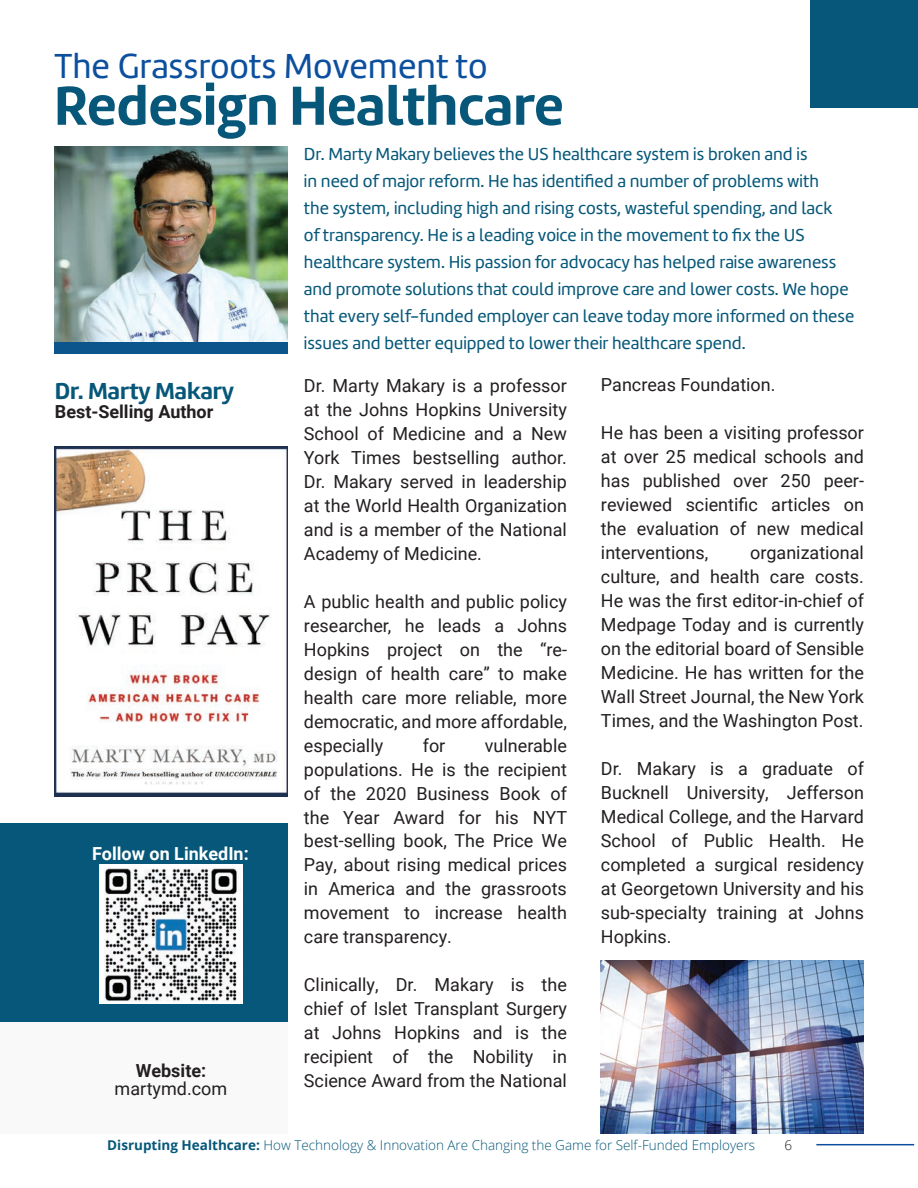
<style>
.page{position:relative;width:918px;height:1188px;background:#fff}
.page>*{position:absolute;margin:0;border:0;box-sizing:border-box;transform-origin:0 0}
.t1{font:700 57px "Marine";color:#065779}
.t2{font:36px "Marine";color:#0c4f9e}
.t3{font:700 24px "Marine";color:#065779}
.t4{font:18px/24px "Roboto";color:#231f20;text-align:justify}
.t5{font:18px/27px "Marine";color:#065779}
.t6{font:700 18px "Roboto";color:#231f20}
.t7{font:700 18px "Roboto";color:#fff}
.t8{font:300 13.5px "Open Sans";color:#065779}
.t9{font:300 13.5px "Open Sans";color:#231f20}
.s1{font-weight:700}
</style>
<div class="page">
<div style="left:0;top:1022px;width:288px;height:112px;background:#f9f9f9"></div>
<hr style="left:816px;top:1144px;width:98px;height:1px;background:#0c4f9e">
<div style="left:810px;top:0;width:108px;height:108px;background:#065779"></div>
<div style="left:0;top:824px;width:288px;height:198px;background:#065779"></div>
<img style="left:54px;top:446px;width:234px;height:351px">
<img style="left:54px;top:147px;width:234px;height:195px">
<div style="left:54px;top:342px;width:234px;height:11px;background:#0b558c"></div>
<img style="left:100px;top:865px;width:142px;height:139px">
<img style="left:601px;top:960px;width:263px;height:174px">
<h2 class="t2" style="left:54px;top:43px;width:435px">The Grassroots Movement to</h2>
<h1 class="t1" style="left:54px;top:68px;width:511px">Redesign Healthcare</h1>
<h3 class="t3" style="left:55px;top:376px;width:181px">Dr. Marty Makary</h3>
<p class="t6" style="left:55px;top:399px;width:160px">Best-Selling Author</p>
<p class="t7" style="left:92px;top:841px;width:158px">Follow on LinkedIn:</p>
<p class="t6" style="left:136px;top:1058px;width:72px">Website:</p>
<p class="t4" style="left:115px;top:1076px;width:114px">martymd.com</p>
<p class="t5" style="left:304px;top:140px;width:552px">Dr. Marty Makary believes the US healthcare system is broken and is<br>in need of major reform. He has identified a number of problems with<br>the system, including high and rising costs, wasteful spending, and lack<br>of transparency. He is a leading voice in the movement to fix the US healthcare system. His passion for advocacy has helped raise awareness and promote solutions that could improve care and lower costs. We hope that every self-funded employer can leave today more informed on these issues and better equipped to lower their healthcare spend.</p>
<p class="t4" style="left:304px;top:373px;width:265px;text-align:left">Dr. Marty Makary is a professor at the Johns Hopkins University<br>School of Medicine and a New<br>York Times bestselling author.<br>Dr. Makary served in leadership at the World Health Organization and is a member of the National<br>Academy of Medicine.</p>
<p class="t4" style="left:304px;top:588px;width:265px">A public health and public policy researcher, he leads a Johns Hopkins project on the “re&shy;design of health care” to make health care more reliable, more democratic, and more affordable, especially</p>
<p class="t4" style="left:601px;top:372px;width:173px">Pancreas Foundation.</p>
<p class="t4" style="left:601px;top:420px;width:265px">He has been a visiting professor at over 25 medical schools and has published over 250 peer&shy;reviewed scientific articles on the evaluation of new medical interventions,</p>
<p class="t4" style="left:601px;top:540px;width:265px;text-align:left;text-indent:149px">organizational culture, and health care costs.<br>He was the first editor-in-chief of<br>Medpage Today and is currently on the editorial board of Sensible<br>Medicine. He has written for the<br>Wall Street Journal, the New York<br>Times, and the Washington Post.</p>
<p class="t4" style="left:601px;top:756px;width:265px">Dr. Makary is a graduate of Bucknell University, Jefferson Medical College, and the Harvard School of Public Health. He completed a surgical residency at Georgetown University and his sub-specialty training at Johns Hopkins.</p>
<p class="t4" style="left:423px;top:732px;width:24px">for</p>
<p class="t4" style="left:304px;top:732px;width:265px;text-indent:181px">vulnerable populations. He is the recipient of the 2020 Business Book of the Year Award for his NYT best-selling book, The Price We Pay, about rising medical prices in America and the grassroots movement to increase health care transparency.</p>
<p class="t4" style="left:304px;top:972px;width:265px">Clinically, Dr. Makary is the chief of Islet Transplant Surgery at Johns Hopkins and is the recipient of the Nobility in Science Award from the National</p>
<p class="t8" style="left:107px;top:1136px;width:649px"><span class="s1">Disrupting Healthcare:</span> How Technology &amp; Innovation Are Changing the Game for Self-Funded Employers</p>
<p class="t9" style="left:784px;top:1136px;width:9px">6</p>
</div>
